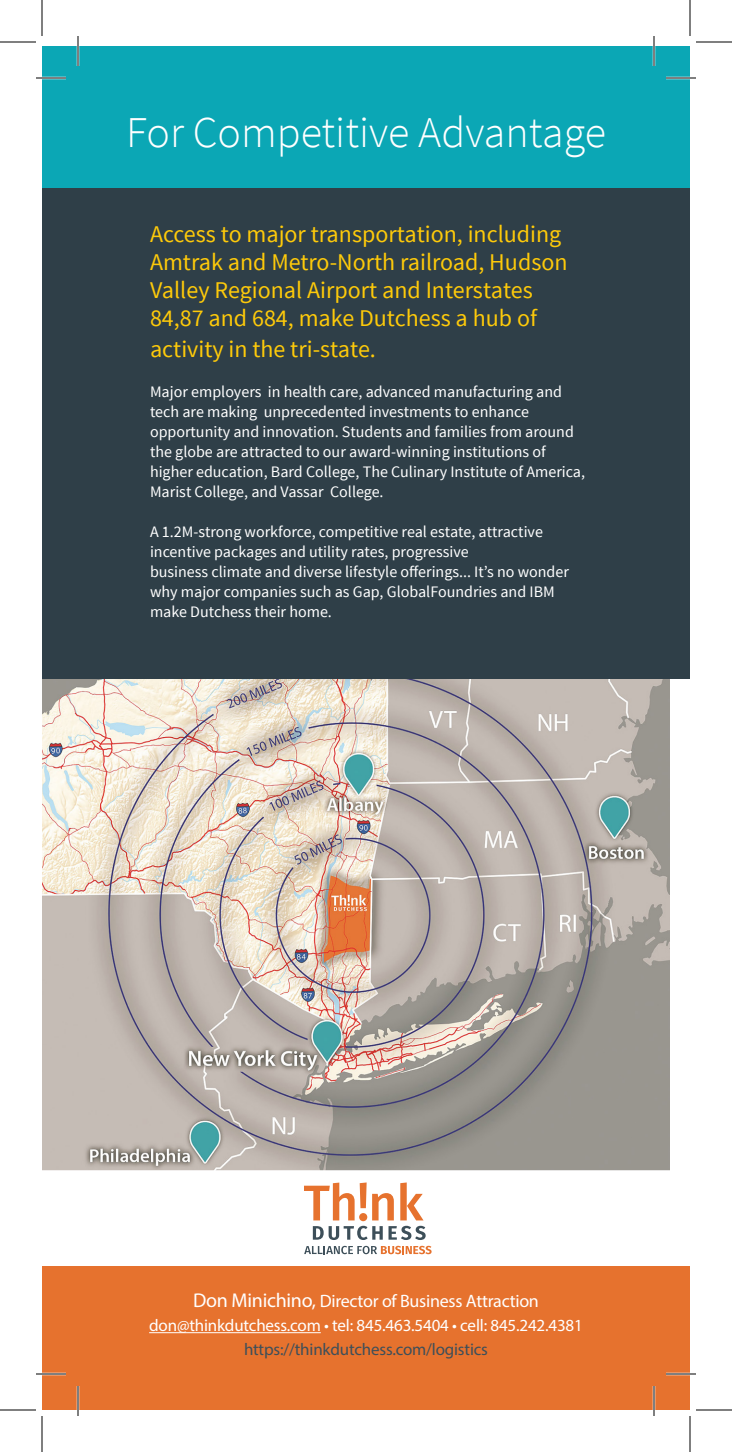
<style>
.page{position:relative;width:732px;height:1452px;background:#fff}
.page>*{position:absolute;margin:0;border:0;box-sizing:border-box;transform-origin:0 0}
.t1{font:300 44px "Source Sans Pro";color:#fff}
.t2{font:24px/28px "Source Sans Pro";color:#feca0a}
.t3{font:18px "Myriad Pro";letter-spacing:-.015em;color:#fff}
.t4{font:17px "Myriad Pro";letter-spacing:-.01em;color:#fff}
.t5{font:17px "Myriad Pro";letter-spacing:-.01em;color:#3d4f59}
.t6{font:16px/20px "Source Sans Pro";color:#fff}
.s1{font-size:20px}
</style>
<div class="page">
<div style="left:42px;top:1266px;width:648px;height:144px;background:#e6722e"></div>
<img style="left:42px;top:678px;width:628px;height:492px">
<div style="left:42px;top:170px;width:648px;height:508px;background:#2f3f48"></div>
<div style="left:42px;top:46px;width:648px;height:142px;background:#0ba7b5"></div>
<svg style="left:304px;top:1182px;width:122px;height:58px"></svg>
<svg style="left:304px;top:1246px;width:128px;height:8px"></svg>
<hr style="left:149px;top:1332px;width:172px;height:1px;background:#fff">
<hr style="left:36px;top:77px;width:30px;height:2px;background:#fff">
<hr style="left:666px;top:77px;width:30px;height:2px;background:#fff">
<hr style="left:36px;top:1373px;width:30px;height:2px;background:#fff">
<hr style="left:666px;top:1373px;width:30px;height:2px;background:#fff">
<hr style="left:77px;top:36px;width:2px;height:30px;background:#fff">
<hr style="left:77px;top:1386px;width:2px;height:30px;background:#fff">
<hr style="left:653px;top:36px;width:2px;height:30px;background:#fff">
<hr style="left:653px;top:1386px;width:2px;height:30px;background:#fff">
<hr style="left:36px;top:78px;width:30px;height:1px;background:#000">
<hr style="left:666px;top:78px;width:30px;height:1px;background:#000">
<hr style="left:36px;top:1374px;width:30px;height:1px;background:#000">
<hr style="left:666px;top:1374px;width:30px;height:1px;background:#000">
<hr style="left:78px;top:36px;width:1px;height:30px;background:#000">
<hr style="left:78px;top:1386px;width:1px;height:30px;background:#000">
<hr style="left:654px;top:36px;width:1px;height:30px;background:#000">
<hr style="left:654px;top:1386px;width:1px;height:30px;background:#000">
<hr style="left:0;top:42px;width:36px;height:1px;background:#000">
<hr style="left:696px;top:42px;width:36px;height:1px;background:#000">
<hr style="left:0;top:1410px;width:36px;height:1px;background:#000">
<hr style="left:696px;top:1410px;width:36px;height:1px;background:#000">
<hr style="left:42px;top:0;width:1px;height:36px;background:#000">
<hr style="left:42px;top:1416px;width:1px;height:36px;background:#000">
<hr style="left:690px;top:0;width:1px;height:36px;background:#000">
<hr style="left:690px;top:1416px;width:1px;height:36px;background:#000">
<p class="t1" style="left:126px;top:106px;width:481px">For Competitive Advantage</p>
<p class="t2" style="left:150px;top:220px;width:419px">Access to major transportation, including Amtrak and Metro-North railroad, Hudson Valley Regional Airport and Interstates 84,87 and 684, make Dutchess a hub of</p>
<p class="t2" style="left:150px;top:335px;width:227px">activity in the tri-state.</p>
<p class="t6" style="left:150px;top:382px;width:414px">Major employers in health care, advanced manufacturing and tech are making unprecedented investments to enhance</p>
<p class="t6" style="left:150px;top:422px;width:437px">opportunity and innovation. Students and families from around the globe are attracted to our award-winning institutions of higher education, Bard College, The Culinary Institute of America, Marist College, and Vassar College.</p>
<p class="t6" style="left:150px;top:522px;width:394px">A 1.2M-strong workforce, competitive real estate, attractive incentive packages and utility rates, progressive</p>
<p class="t6" style="left:150px;top:562px;width:420px">business climate and diverse lifestyle offerings... It’s no wonder why major companies such as Gap, GlobalFoundries and IBM make Dutchess their home.</p>
<p class="t3" style="left:193px;top:1290px;width:347px"><span class="s1">Don Minichino,</span> Director of Business Attraction</p>
<p class="t4" style="left:149px;top:1315px;width:435px">don@thinkdutchess.com • tel: 845.463.5404 • cell: 845.242.4381</p>
<p class="t5" style="left:244px;top:1339px;width:245px">https://thinkdutchess.com/logistics</p>
</div>
